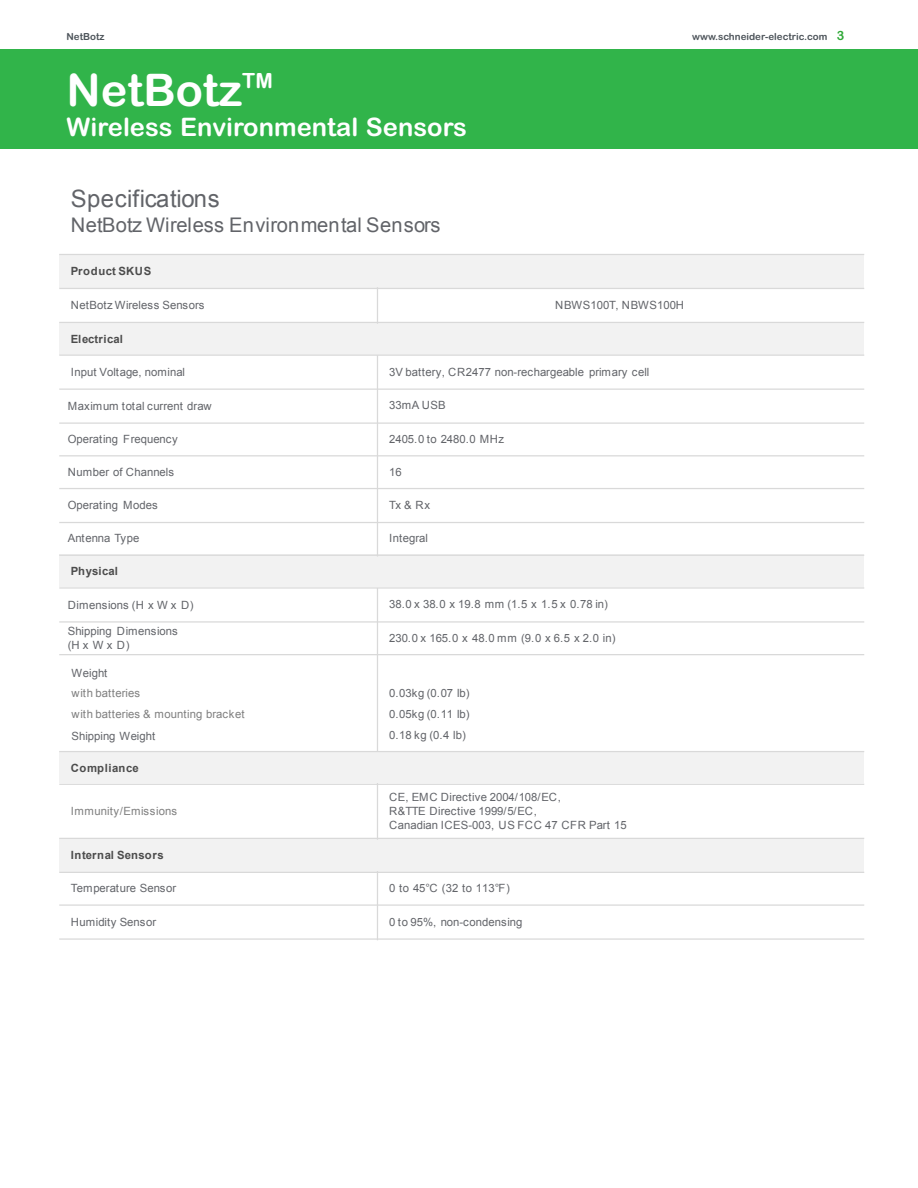
<style>
.page{position:relative;width:918px;height:1188px;background:#fff}
.page>*{position:absolute;margin:0;border:0;box-sizing:border-box;transform-origin:0 0}
.Subhead_02_White{font:700 45px "Arial Rounded MT Std";color:#fff}
.Subhead_02_White-2{font:700 25.5px "Arial Rounded MT Std";color:#fff}
.t1{font:23.85px "Arial";letter-spacing:.015em;color:#626469}
.t2{font:20.1px "Arial";letter-spacing:.005em;color:#626469}
.Page_Number_Life_Gre{font:700 12.75px "Arial Rounded MT Std";color:#2ea836}
.t3{font:11.4px/13.8px "Arial";color:#626469}
.t4{font:11.4px/20.1px "Arial";color:#7f7f7f}
.t5{font:700 11.4px "Arial";letter-spacing:.055em;color:#4c4c4c}
.t6{font:700 11.4px "Arial";color:#4c4c4c}
.Schneider_URL{font:700 9.75px "Arial Rounded MT Std";color:#4d545a}
.Header_Style{font:700 9.75px "Arial Rounded MT Std";color:#4d545a}
.s1{color:#626469}
</style>
<div class="page">
<div style="left:0;top:49px;width:918px;height:100px;background:#31b44a"></div>
<div style="left:59px;top:254px;width:805px;height:34px;background:#f2f2f2"></div>
<div style="left:59px;top:322px;width:805px;height:33px;background:#f2f2f2"></div>
<div style="left:59px;top:555px;width:805px;height:32px;background:#f2f2f2"></div>
<div style="left:59px;top:751px;width:805px;height:33px;background:#f2f2f2"></div>
<div style="left:59px;top:838px;width:805px;height:34px;background:#f2f2f2"></div>
<hr style="left:377px;top:287px;width:1px;height:37px;background:#d9d9d9">
<hr style="left:377px;top:355px;width:1px;height:202px;background:#d9d9d9">
<hr style="left:377px;top:588px;width:1px;height:164px;background:#d9d9d9">
<hr style="left:377px;top:783px;width:1px;height:57px;background:#d9d9d9">
<hr style="left:377px;top:871px;width:1px;height:69px;background:#d9d9d9">
<hr style="left:59px;top:254px;width:805px;height:1px;background:#d9d9d9">
<hr style="left:59px;top:288px;width:805px;height:1px;background:#d9d9d9">
<hr style="left:59px;top:322px;width:805px;height:1px;background:#d9d9d9">
<hr style="left:59px;top:355px;width:805px;height:1px;background:#d9d9d9">
<hr style="left:59px;top:389px;width:805px;height:1px;background:#d9d9d9">
<hr style="left:59px;top:422px;width:805px;height:2px;background:#d9d9d9">
<hr style="left:59px;top:455px;width:805px;height:1px;background:#d9d9d9">
<hr style="left:59px;top:488px;width:805px;height:1px;background:#d9d9d9">
<hr style="left:59px;top:522px;width:805px;height:1px;background:#d9d9d9">
<hr style="left:59px;top:555px;width:805px;height:1px;background:#d9d9d9">
<hr style="left:59px;top:587px;width:805px;height:2px;background:#d9d9d9">
<hr style="left:59px;top:621px;width:805px;height:2px;background:#d9d9d9">
<hr style="left:59px;top:654px;width:805px;height:1px;background:#d9d9d9">
<hr style="left:59px;top:751px;width:805px;height:1px;background:#d9d9d9">
<hr style="left:59px;top:784px;width:805px;height:1px;background:#d9d9d9">
<hr style="left:59px;top:838px;width:805px;height:1px;background:#d9d9d9">
<hr style="left:59px;top:872px;width:805px;height:1px;background:#d9d9d9">
<hr style="left:59px;top:904px;width:805px;height:2px;background:#d9d9d9">
<hr style="left:59px;top:938px;width:805px;height:2px;background:#d9d9d9">
<p class="Header_Style" style="left:67px;top:30px;width:40px">NetBotz</p>
<p class="Schneider_URL" style="left:692px;top:30px;width:137px">www.schneider-electric.com</p>
<p class="Page_Number_Life_Gre" style="left:837px;top:28px;width:9px">3</p>
<p class="Subhead_02_White" style="left:67px;top:63px;width:208px">NetBotz<sup>TM</sup></p>
<p class="Subhead_02_White-2" style="left:67px;top:112px;width:402px">Wireless Environmental Sensors</p>
<p class="t1" style="left:71px;top:183px;width:151px">Specifications</p>
<p class="t2" style="left:71px;top:212px;width:371px">NetBotz Wireless Environmental Sensors</p>
<p class="t5" style="left:71px;top:264px;width:82px">Product SKUS</p>
<p class="t3" style="left:71px;top:298px;width:135px">NetBotz Wireless Sensors</p>
<p class="t3" style="left:555px;top:298px;width:130px">NBWS100T, NBWS100H</p>
<p class="t6" style="left:71px;top:331px;width:54px">Electrical</p>
<p class="t3" style="left:71px;top:365px;width:116px">Input Voltage, nominal</p>
<p class="t3" style="left:389px;top:365px;width:262px">3V battery, CR2477 non-rechargeable primary cell</p>
<p class="t3" style="left:68px;top:399px;width:145px">Maximum total current draw</p>
<p class="t3" style="left:389px;top:399px;width:58px">33mA USB</p>
<p class="t3" style="left:68px;top:432px;width:112px">Operating Frequency</p>
<p class="t3" style="left:389px;top:432px;width:117px">2405.0 to 2480.0 MHz</p>
<p class="t3" style="left:68px;top:465px;width:108px">Number of Channels</p>
<p class="t3" style="left:389px;top:465px;width:14px">16</p>
<p class="t3" style="left:68px;top:498px;width:91px">Operating Modes</p>
<p class="t3" style="left:389px;top:498px;width:42px">Tx &amp; Rx</p>
<p class="t3" style="left:68px;top:532px;width:73px">Antenna Type</p>
<p class="t3" style="left:389px;top:531px;width:40px">Integral</p>
<p class="t6" style="left:71px;top:564px;width:49px">Physical</p>
<p class="t3" style="left:68px;top:598px;width:127px">Dimensions (H x W x D)</p>
<p class="t3" style="left:389px;top:598px;width:220px">38.0 x 38.0 x 19.8 mm (1.5 x 1.5 x 0.78 in)</p>
<p class="t3" style="left:68px;top:624px;width:112px">Shipping Dimensions (H x W x D)</p>
<p class="t3" style="left:389px;top:631px;width:228px">230.0 x 165.0 x 48.0 mm (9.0 x 6.5 x 2.0 in)</p>
<p class="t4" style="left:72px;top:663px;width:70px"><span class="s1">Weight<br></span>with batteries</p>
<p class="t4" style="left:72px;top:704px;width:174px;line-height:21.5px">with batteries &amp; mounting bracket<br><span class="s1">Shipping Weight</span></p>
<p class="t3" style="left:389px;top:682px;width:82px;line-height:21.5px;text-align:justify">0.03kg (0.07 lb)<br>0.05kg (0.11 lb)<br>0.18 kg (0.4 lb)</p>
<p class="t5" style="left:71px;top:760px;width:69px">Compliance</p>
<p class="t4" style="left:71px;top:801px;width:108px">Immunity/Emissions</p>
<p class="t3" style="left:389px;top:790px;width:239px">CE, EMC Directive 2004/108/EC,<br>R&amp;TTE Directive 1999/5/EC,<br>Canadian ICES-003, US FCC 47 CFR Part 15</p>
<p class="t5" style="left:71px;top:848px;width:95px">Internal Sensors</p>
<p class="t3" style="left:71px;top:882px;width:107px">Temperature Sensor</p>
<p class="t3" style="left:389px;top:882px;width:122px">0 to 45°C (32 to 113°F)</p>
<p class="t3" style="left:71px;top:915px;width:87px">Humidity Sensor</p>
<p class="t3" style="left:389px;top:915px;width:135px">0 to 95%, non-condensing</p>
</div>
